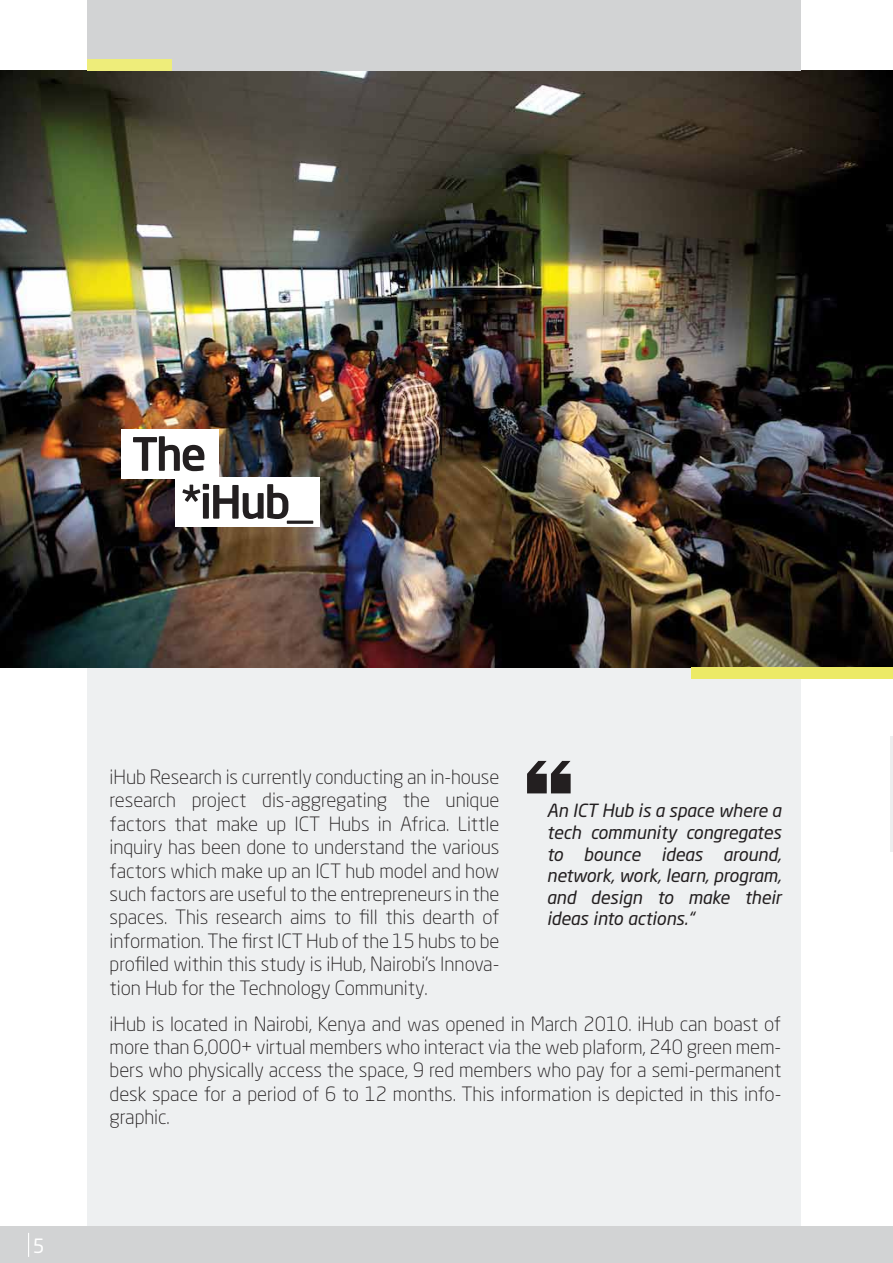
<style>
.page{position:relative;width:893px;height:1263px;background:#fff}
.page>*{position:absolute;margin:0;border:0;box-sizing:border-box;transform-origin:0 0}
.t1{font:300 19.5px/23.4px "Neo Sans Std";letter-spacing:-.005em;color:#231f20;text-align:justify}
.t2{font:19.5px "Neo Sans Std";color:#fff}
.t3{font:italic 18px/21.6px "Neo Sans Std";letter-spacing:-.005em;color:#231f20;text-align:justify}
</style>
<div class="page">
<div style="left:87px;top:548px;width:713px;height:679px;background:#eef0f1"></div>
<div style="left:0;top:1227px;width:893px;height:36px;background:#d2d3d4"></div>
<svg style="left:28px;top:1233px;width:1px;height:24px"></svg>
<img style="left:0;top:71px;width:893px;height:596px">
<div style="left:121px;top:429px;width:97px;height:49px;background:#fff"></div>
<div style="left:175px;top:477px;width:145px;height:50px;background:#fff"></div>
<svg style="left:133px;top:436px;width:71px;height:35px"></svg>
<svg style="left:182px;top:484px;width:106px;height:35px"></svg>
<hr style="left:287px;top:521px;width:26px;height:3px;background:#231f20">
<div style="left:87px;top:0;width:713px;height:71px;background:#d2d3d4"></div>
<div style="left:87px;top:59px;width:84px;height:12px;background:#eeed7a"></div>
<div style="left:691px;top:667px;width:202px;height:12px;background:#ecea66"></div>
<svg style="left:527px;top:761px;width:44px;height:32px"></svg>
<hr style="left:890px;top:737px;width:3px;height:115px;background:#a6adb2">
<p class="t2" style="left:33px;top:1233px;width:13px">5</p>
<p class="t1" style="left:110px;top:765px;width:391px">iHub Research is currently conducting an in-house research project dis-aggregating the unique factors that make up ICT Hubs in Africa. Little inquiry has been done to understand the various factors which make up an ICT hub model and how such factors are useful to the entrepreneurs in the spaces. This research aims to fill this dearth of information. The first ICT Hub of the 15 hubs to be profiled within this study is iHub, Nairobi’s Innova&shy;tion Hub for the Technology Community.</p>
<p class="t1" style="left:110px;top:1011px;width:673px">iHub is located in Nairobi, Kenya and was opened in March 2010. iHub can boast of more than 6,000+ virtual members who interact via the web plaform, 240 green mem&shy;bers who physically access the space, 9 red members who pay for a semi-permanent desk space for a period of 6 to 12 months. This information is depicted in this info&shy;graphic.</p>
<p class="t3" style="left:547px;top:800px;width:236px">An ICT Hub is a space where a tech community congregates to bounce ideas around, network, work, learn, program, and design to make their ideas into actions.“</p>
</div>
